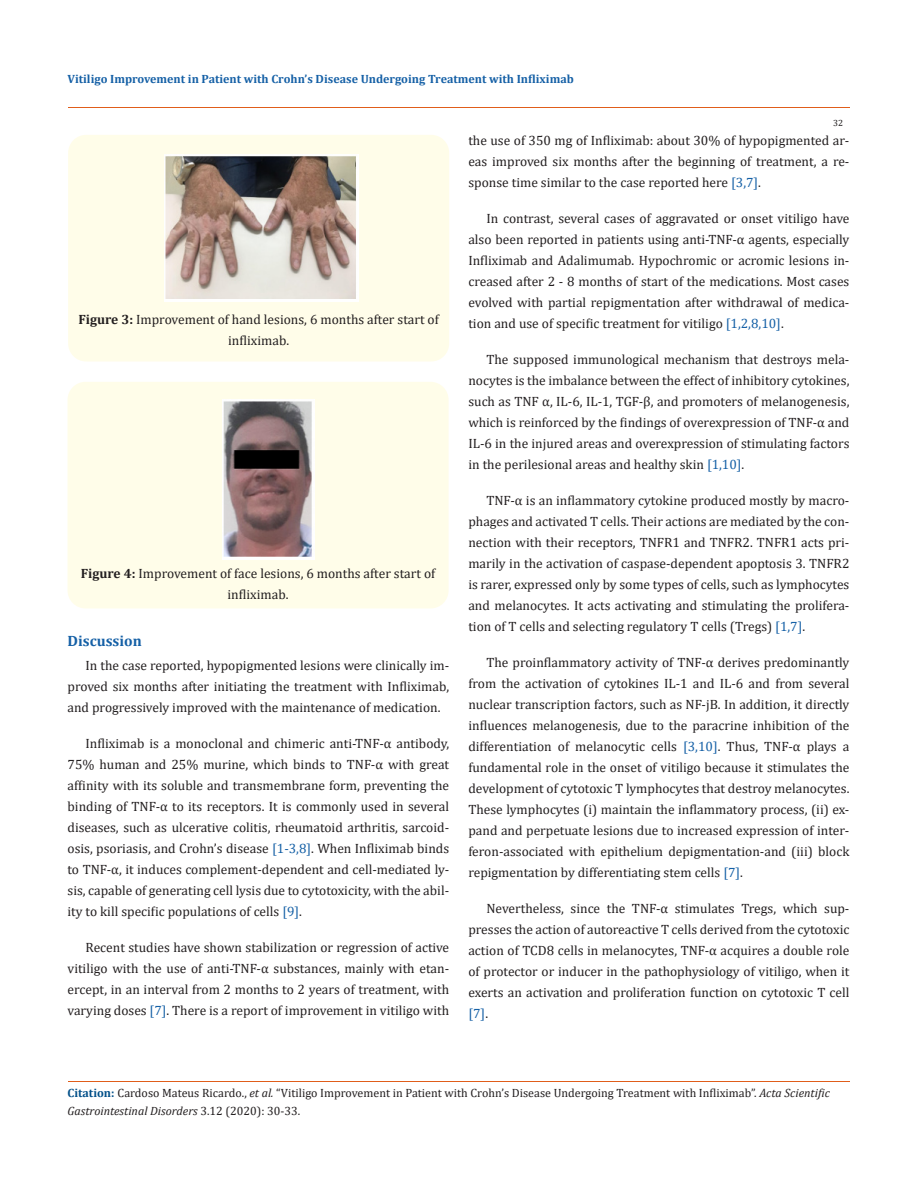
<style>
.page{position:relative;width:917px;height:1188px;background:#fff}
.page>*{position:absolute;margin:0;border:0;box-sizing:border-box;transform-origin:0 0}
.t1{font:700 15px "Cambria";color:#1560a6}
.t2{font:13.5px/21px "Cambria";color:#231f20;text-align:justify}
.t3{font:12px/18px "Cambria";color:#231f20}
.t4{font:700 12px "Cambria";color:#1560a6}
.t5{font:9px "Cambria";color:#231f20}
.s1{font-weight:700}
.s2{color:#1560a6}
.s3{font-weight:700;color:#035089}
.s4{font-style:italic}
</style>
<div class="page">
<div style="left:68px;top:135px;width:381px;height:227px;background:#fffde9;border-radius:18px"></div>
<img style="left:165px;top:154px;width:193px;height:148px">
<div style="left:68px;top:382px;width:380px;height:226px;background:#fffde9;border-radius:18px"></div>
<img style="left:223px;top:399px;width:91px;height:161px">
<hr style="left:68px;top:108px;width:781px;height:1px;background:#e05d1a">
<hr style="left:68px;top:1081px;width:781px;height:1px;background:#e05d1a">
<p class="t4" style="left:68px;top:70px;width:508px">Vitiligo Improvement in Patient with Crohn’s Disease Undergoing Treatment with Infliximab</p>
<p class="t5" style="left:833px;top:118px;width:11px">32</p>
<p class="t2" style="left:78px;top:309px;width:362px;text-align:center"><span class="s1">Figure 3:</span> Improvement of hand lesions, 6 months after start of infliximab.</p>
<p class="t2" style="left:81px;top:562px;width:356px;text-align:center"><span class="s1">Figure 4:</span> Improvement of face lesions, 6 months after start of infliximab.</p>
<p class="t1" style="left:68px;top:630px;width:76px">Discussion</p>
<p class="t2" style="left:68px;top:655px;width:383px;text-indent:18px">In the case reported, hypopigmented lesions were clinically im&shy;proved six months after initiating the treatment with Infliximab, and progressively improved with the maintenance of medication.</p>
<p class="t2" style="left:68px;top:733px;width:383px;text-indent:18px">Infliximab is a monoclonal and chimeric anti-TNF-α antibody, 75% human and 25% murine, which binds to TNF-α with great affinity with its soluble and transmembrane form, preventing the binding of TNF-α to its receptors. It is commonly used in several diseases, such as ulcerative colitis, rheumatoid arthritis, sarcoid&shy;osis, psoriasis, and Crohn’s disease <span class="s2">[1-3,8]</span>. When Infliximab binds to TNF-α, it induces complement-dependent and cell-mediated ly&shy;sis, capable of generating cell lysis due to cytotoxicity, with the abil&shy;ity to kill specific populations of cells <span class="s2">[9]</span>.</p>
<p class="t2" style="left:68px;top:937px;width:383px;text-indent:18px">Recent studies have shown stabilization or regression of active vitiligo with the use of anti-TNF-α substances, mainly with etan&shy;ercept, in an interval from 2 months to 2 years of treatment, with varying doses <span class="s2">[7]</span>. There is a report of improvement in vitiligo with</p>
<p class="t2" style="left:468px;top:130px;width:382px">the use of 350 mg of Infliximab: about 30% of hypopigmented ar&shy;eas improved six months after the beginning of treatment, a re&shy;sponse time similar to the case reported here <span class="s2">[3,7]</span>.</p>
<p class="t2" style="left:468px;top:208px;width:382px;text-indent:18px">In contrast, several cases of aggravated or onset vitiligo have also been reported in patients using anti-TNF-α agents, especially Infliximab and Adalimumab. Hypochromic or acromic lesions in&shy;creased after 2 - 8 months of start of the medications. Most cases evolved with partial repigmentation after withdrawal of medica&shy;tion and use of specific treatment for vitiligo <span class="s2">[1,2,8,10]</span>.</p>
<p class="t2" style="left:468px;top:349px;width:382px;text-indent:18px">The supposed immunological mechanism that destroys mela&shy;nocytes is the imbalance between the effect of inhibitory cytokines, such as TNF α, IL-6, IL-1, TGF-β, and promoters of melanogenesis, which is reinforced by the findings of overexpression of TNF-α and IL-6 in the injured areas and overexpression of stimulating factors in the perilesional areas and healthy skin <span class="s2">[1,10]</span>.</p>
<p class="t2" style="left:468px;top:490px;width:382px;text-indent:18px">TNF-α is an inflammatory cytokine produced mostly by macro&shy;phages and activated T cells. Their actions are mediated by the con&shy;nection with their receptors, TNFR1 and TNFR2. TNFR1 acts pri&shy;marily in the activation of caspase-dependent apoptosis 3. TNFR2 is rarer, expressed only by some types of cells, such as lymphocytes and melanocytes. It acts activating and stimulating the prolifera&shy;tion of T cells and selecting regulatory T cells (Tregs) <span class="s2">[1,7]</span>.</p>
<p class="t2" style="left:468px;top:652px;width:382px;text-indent:18px">The proinflammatory activity of TNF-α derives predominantly from the activation of cytokines IL-1 and IL-6 and from several nuclear transcription factors, such as NF-jB. In addition, it directly influences melanogenesis, due to the paracrine inhibition of the differentiation of melanocytic cells <span class="s2">[3,10]</span>. Thus, TNF-α plays a fundamental role in the onset of vitiligo because it stimulates the development of cytotoxic T lymphocytes that destroy melanocytes.<br>These lymphocytes (i) maintain the inflammatory process, (ii) ex&shy;pand and perpetuate lesions due to increased expression of inter&shy;feron-associated with epithelium depigmentation-and (iii) block repigmentation by differentiating stem cells <span class="s2">[7]</span>.</p>
<p class="t2" style="left:468px;top:898px;width:382px;text-indent:18px">Nevertheless, since the TNF-α stimulates Tregs, which sup&shy;presses the action of autoreactive T cells derived from the cytotoxic action of TCD8 cells in melanocytes, TNF-α acquires a double role of protector or inducer in the pathophysiology of vitiligo, when it exerts an activation and proliferation function on cytotoxic T cell <span class="s2">[7]</span>.</p>
<p class="t3" style="left:68px;top:1084px;width:764px"><span class="s3">Citation:</span> Cardoso Mateus Ricardo., <span class="s4">et al.</span> “Vitiligo Improvement in Patient with Crohn’s Disease Undergoing Treatment with Infliximab”. <span class="s4">Acta Scientific<br>Gastrointestinal Disorders</span> 3.12 (2020): 30-33.</p>
</div>
